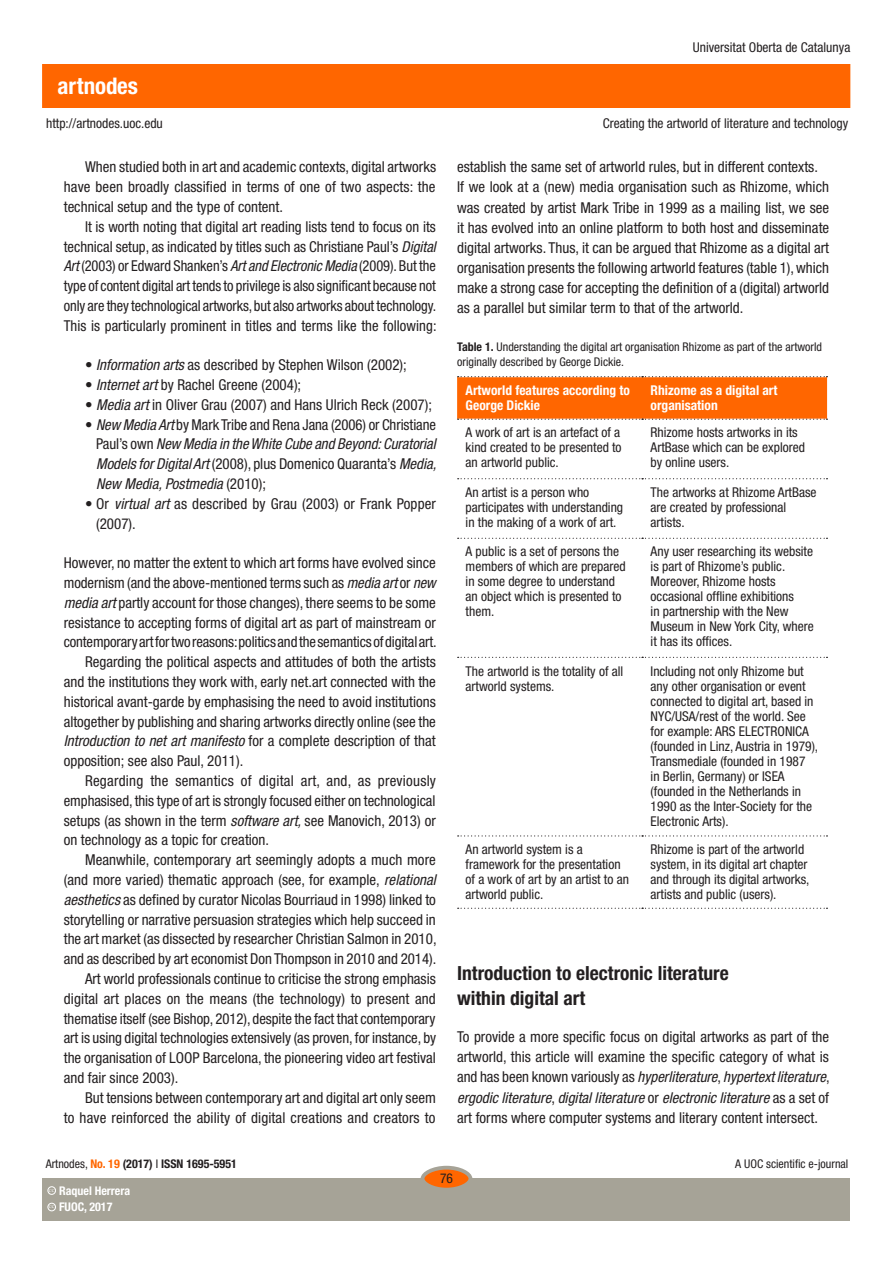
<style>
.page{position:relative;width:893px;height:1263px;background:#fff}
.page>*{position:absolute;margin:0;border:0;box-sizing:border-box;transform-origin:0 0}
.t1{font:700 condensed 22.95px "Helvetica Neue LT Std";color:#fff}
.SUBTITOLS{font:700 condensed 19.5px/24.6px "Helvetica Neue LT Std";color:#231f20}
.text_general{font:condensed 15px/19.8px "Helvetica Neue LT Std";color:#231f20;text-align:justify}
.text_general_primerp{font:condensed 15px/20.1px "Helvetica Neue LT Std";color:#231f20;text-align:justify}
.text_general-2{font:italic condensed 15px/19.8px "Helvetica Neue LT Std";letter-spacing:-.005em;color:#231f20;text-align:justify}
.Text_taules{font:condensed 13.5px/15px "Helvetica Neue LT Std";color:#231f20}
.Titolets_taules_enca{font:700 condensed 13.5px/15px "Helvetica Neue LT Std";color:#fff}
.Nom_taula{font:condensed 12px/15px "Helvetica Neue LT Std";color:#231f20}
.t2{font:700 condensed 12px "Helvetica Neue LT Std";color:#231f20}
.t3{font:700 condensed 12px "Helvetica Neue LT Std";color:#fff}
.t4{font:600 3.9px "Adobe Caslon Pro";color:#fff}
.s1{font-style:italic}
.s2{font-style:normal}
.s3{font-weight:700}
.s4{font-weight:400}
.s5{color:#f60}
</style>
<div class="page">
<div style="left:43px;top:65px;width:807px;height:42px;background:#f60"></div>
<div style="left:43px;top:1178px;width:807px;height:42px;background:#a6a397"></div>
<div style="left:422px;top:1168px;width:48px;height:21px;background:#f60;border-radius:50%"></div>
<div style="left:421px;top:1166px;width:51px;height:25px;border:4px solid #a6a397;border-radius:50%"></div>
<div style="left:48px;top:1203px;width:8px;height:8px;border:1px solid #fff;border-radius:50%"></div>
<div style="left:48px;top:1186px;width:8px;height:8px;border:1px solid #fff;border-radius:50%"></div>
<svg style="left:458px;top:478px;width:369px;height:1px"></svg>
<svg style="left:458px;top:538px;width:369px;height:1px"></svg>
<svg style="left:458px;top:657px;width:369px;height:1px"></svg>
<svg style="left:458px;top:835px;width:369px;height:1px"></svg>
<svg style="left:458px;top:908px;width:369px;height:1px"></svg>
<svg style="left:457px;top:376px;width:370px;height:44px;background:#fc6c0c"></svg>
<h1 class="t1" style="left:58px;top:72px;width:82px">artnodes</h1>
<p class="Text_taules" style="left:46px;top:115px;width:118px">http://artnodes.uoc.edu</p>
<p class="text_general" style="left:64px;top:157px;width:374px;text-indent:21px">When studied both in art and academic contexts, digital artworks have been broadly classified in terms of one of two aspects: the technical setup and the type of content.</p>
<p class="text_general" style="left:64px;top:216px;width:374px;text-indent:21px">It is worth noting that digital art reading lists tend to focus on its technical setup, as indicated by titles such as Christiane Paul’s <span class="s1">Digital Art</span> (2003) or Edward Shanken’s <span class="s1">Art and Electronic Media</span> (2009). But the type of content digital art tends to privilege is also significant because not only are they technological artworks, but also artworks about technology.<br>This is particularly prominent in titles and terms like the following:</p>
<p class="text_general" style="left:85px;top:355px;width:323px">• <span class="s1">Information arts</span> as described by Stephen Wilson (2002);</p>
<p class="text_general" style="left:85px;top:375px;width:218px">• <span class="s1">Internet art</span> by Rachel Greene (2004);</p>
<p class="text_general" style="left:85px;top:395px;width:348px">• <span class="s1">Media art</span> in Oliver Grau (2007) and Hans Ulrich Reck (2007);</p>
<p class="text_general-2" style="left:96px;top:415px;width:342px;text-indent:-11px"><span class="s2">•</span> New Media Art <span class="s2">by Mark Tribe and Rena Jana (2006) or Christiane Paul’s own</span> New Media in the White Cube and Beyond: Curatorial Models for Digital Art <span class="s2">(2008), plus Domenico Quaranta’s</span> Media, New Media, Postmedia <span class="s2">(2010);</span></p>
<p class="text_general" style="left:96px;top:494px;width:341px;text-indent:-11px">• Or <span class="s1">virtual art</span> as described by Grau (2003) or Frank Popper (2007).</p>
<p class="text_general_primerp" style="left:64px;top:553px;width:374px">However, no matter the extent to which art forms have evolved since modernism (and the above-mentioned terms such as <span class="s1">media art</span> or <span class="s1">new media art</span> partly account for those changes), there seems to be some resistance to accepting forms of digital art as part of mainstream or contemporary art for two reasons: politics and the semantics of digital art.</p>
<p class="text_general" style="left:64px;top:652px;width:374px;text-indent:21px">Regarding the political aspects and attitudes of both the artists and the institutions they work with, early net.art connected with the historical avant-garde by emphasising the need to avoid institutions altogether by publishing and sharing artworks directly online (see the <span class="s1">Introduction to net art manifesto</span> for a complete description of that opposition; see also Paul, 2011).</p>
<p class="text_general" style="left:64px;top:771px;width:374px;text-indent:21px">Regarding the semantics of digital art, and, as previously emphasised, this type of art is strongly focused either on technological setups (as shown in the term <span class="s1">software art,</span> see Manovich, 2013) or on technology as a topic for creation.</p>
<p class="text_general" style="left:64px;top:850px;width:374px;text-indent:21px">Meanwhile, contemporary art seemingly adopts a much more (and more varied) thematic approach (see, for example, <span class="s1">relational aesthetics</span> as defined by curator Nicolas Bourriaud in 1998) linked to storytelling or narrative persuasion strategies which help succeed in the art market (as dissected by researcher Christian Salmon in 2010, and as described by art economist Don Thompson in 2010 and 2014).</p>
<p class="text_general" style="left:64px;top:969px;width:374px;text-indent:21px">Art world professionals continue to criticise the strong emphasis digital art places on the means (the technology) to present and thematise itself (see Bishop, 2012), despite the fact that contemporary art is using digital technologies extensively (as proven, for instance, by the organisation of LOOP Barcelona, the pioneering video art festival and fair since 2003).</p>
<p class="text_general" style="left:64px;top:1087px;width:374px;text-align:right">But tensions between contemporary art and digital art only seem<br>to have reinforced the ability of digital creations and creators to</p>
<p class="Text_taules" style="left:693px;top:40px;width:159px">Universitat Oberta de Catalunya</p>
<p class="Text_taules" style="left:603px;top:115px;width:247px">Creating the artworld of literature and technology</p>
<p class="text_general" style="left:457px;top:157px;width:362px">establish the same set of artworld rules, but in different contexts.</p>
<p class="text_general_primerp" style="left:457px;top:177px;width:374px">If we look at a (new) media organisation such as Rhizome, which was created by artist Mark Tribe in 1999 as a mailing list, we see it has evolved into an online platform to both host and disseminate digital artworks. Thus, it can be argued that Rhizome as a digital art organisation presents the following artworld features (table 1), which make a strong case for accepting the definition of a (digital) artworld as a parallel but similar term to that of the artworld.</p>
<p class="Nom_taula" style="left:457px;top:339px;width:366px"><span class="s3">Table 1.</span> Understanding the digital art organisation Rhizome as part of the artworld originally described by George Dickie.</p>
<p class="Titolets_taules_enca" style="left:466px;top:382px;width:166px">Artworld features according to<br>George Dickie</p>
<p class="Titolets_taules_enca" style="left:651px;top:382px;width:128px">Rhizome as a digital art organisation</p>
<p class="Text_taules" style="left:466px;top:425px;width:158px;text-align:justify">A work of art is an artefact of a kind created to be presented to an artworld public.</p>
<p class="Text_taules" style="left:651px;top:425px;width:156px">Rhizome hosts artworks in its<br>ArtBase which can be explored by online users.</p>
<p class="Text_taules" style="left:466px;top:484px;width:159px">An artist is a person who participates with understanding in the making of a work of art.</p>
<p class="Text_taules" style="left:651px;top:484px;width:168px">The artworks at Rhizome ArtBase are created by professional artists.</p>
<p class="Text_taules" style="left:466px;top:544px;width:162px">A public is a set of persons the members of which are prepared in some degree to understand an object which is presented to them.</p>
<p class="Text_taules" style="left:651px;top:544px;width:165px">Any user researching its website is part of Rhizome’s public.<br>Moreover, Rhizome hosts occasional offline exhibitions<br>in partnership with the New<br>Museum in New York City, where it has its offices.</p>
<p class="Text_taules" style="left:466px;top:663px;width:159px">The artworld is the totality of all artworld systems.</p>
<p class="Text_taules" style="left:651px;top:663px;width:169px">Including not only Rhizome but any other organisation or event connected to digital art, based in<br>NYC/USA/rest of the world. See for example: ARS ELECTRONICA (founded in Linz, Austria in 1979),<br>Transmediale (founded in 1987<br>in Berlin, Germany) or ISEA (founded in the Netherlands in<br>1990 as the Inter-Society for the<br>Electronic Arts).</p>
<p class="Text_taules" style="left:466px;top:842px;width:165px">An artworld system is a framework for the presentation of a work of art by an artist to an artworld public.</p>
<p class="Text_taules" style="left:651px;top:842px;width:160px">Rhizome is part of the artworld system, in its digital art chapter and through its digital artworks, artists and public (users).</p>
<p class="SUBTITOLS" style="left:457px;top:961px;width:273px">Introduction to electronic literature within digital art</p>
<p class="text_general_primerp" style="left:457px;top:1026px;width:374px">To provide a more specific focus on digital artworks as part of the artworld, this article will examine the specific category of what is and has been known variously as <span class="s1">hyperliterature</span>, <span class="s1">hypertext literature</span>, <span class="s1">ergodic literature</span>, <span class="s1">digital literature</span> or <span class="s1">electronic literature</span> as a set of art forms where computer systems and literary content intersect.</p>
<p class="t2" style="left:46px;top:1157px;width:193px"><span class="s4">Artnodes,</span> <span class="s5">No. 19</span> (2017) <span class="s4">I</span> ISSN 1695-5951</p>
<p class="t4" style="left:49px;top:1205px;width:7px">CC</p>
<p class="t3" style="left:59px;top:1200px;width:55px">FUOC, 2017</p>
<p class="t3" style="left:59px;top:1183px;width:73px">Raquel Herrera</p>
<p class="t4" style="left:49px;top:1188px;width:7px">CC</p>
<p class="Text_taules" style="left:440px;top:1171px;width:14px">76</p>
<p class="Nom_taula" style="left:735px;top:1156px;width:115px">A UOC scientific e-journal</p>
</div>
